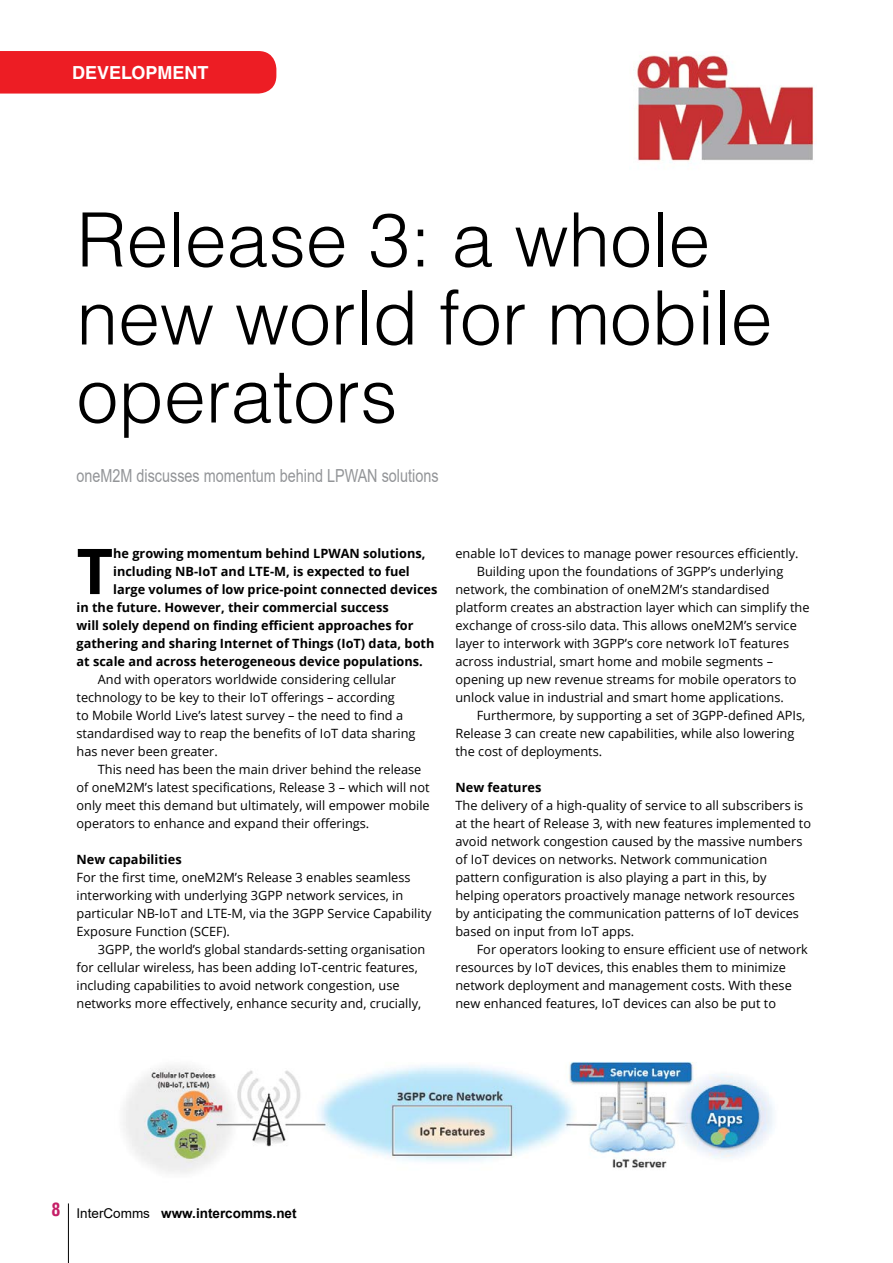
<style>
.page{position:relative;width:893px;height:1263px;background:#fff}
.page>*{position:absolute;margin:0;border:0;box-sizing:border-box;transform-origin:0 0}
.t1{font:300 75px/78px "Helvetica LT Std";color:#000}
.t2{font:700 63.15px "Open Sans";color:#000}
.t3{font:18px "Arial";color:#939598;scale:.8 1}
.t4{font:700 18px "Helvetica LT Std";color:#fff}
.t5{font:700 condensed 18px "Helvetica LT Std";color:#c51f67}
.t6{font:700 13.5px "Arial";color:#000}
.t7{font:12.75px/18px "Open Sans";color:#000}
.t8{font:700 12.75px "Open Sans";color:#000}
.s1{font-weight:400}
</style>
<div class="page">
<hr style="left:68px;top:1203px;width:1px;height:60px;background:#000">
<div style="left:0;top:51px;width:276px;height:43px;background:#ed1d24"></div>
<img style="left:636px;top:55px;width:178px;height:108px">
<img style="left:123px;top:1061px;width:651px;height:112px">
<h3 class="t4" style="left:72px;top:61px;width:138px">DEVELOPMENT</h3>
<h1 class="t1" style="left:77px;top:200px;width:697px">Release 3: a whole new world for mobile operators</h1>
<h3 class="t3" style="left:77px;top:463px;width:454px">oneM2M discusses momentum behind LPWAN solutions</h3>
<h2 class="t2" style="left:77px;top:526px;width:38px">T</h2>
<p class="t8" style="left:113px;top:544px;width:314px">he growing momentum behind LPWAN solutions,</p>
<p class="t8" style="left:113px;top:562px;width:298px">including NB-IoT and LTE-M, is expected to fuel</p>
<p class="t8" style="left:113px;top:580px;width:326px">large volumes of low price-point connected devices</p>
<p class="t8" style="left:77px;top:598px;width:314px">in the future. However, their commercial success</p>
<p class="t8" style="left:77px;top:616px;width:339px">will solely depend on finding efficient approaches for</p>
<p class="t8" style="left:77px;top:634px;width:359px">gathering and sharing Internet of Things (IoT) data, both</p>
<p class="t8" style="left:77px;top:652px;width:348px">at scale and across heterogeneous device populations.</p>
<p class="t7" style="left:77px;top:670px;width:341px;text-indent:21px">And with operators worldwide considering cellular technology to be key to their IoT offerings – according<br>to Mobile World Live’s latest survey – the need to find a standardised way to reap the benefits of IoT data sharing has never been greater.</p>
<p class="t7" style="left:77px;top:760px;width:355px;text-indent:21px">This need has been the main driver behind the release of oneM2M’s latest specifications, Release 3 – which will not only meet this demand but ultimately, will empower mobile operators to enhance and expand their offerings.</p>
<p class="t8" style="left:77px;top:850px;width:107px">New capabilities</p>
<p class="t7" style="left:77px;top:868px;width:357px">For the first time, oneM2M’s Release 3 enables seamless interworking with underlying 3GPP network services, in particular NB-IoT and LTE-M, via the 3GPP Service Capability Exposure Function (SCEF).</p>
<p class="t7" style="left:77px;top:940px;width:350px;text-indent:21px">3GPP, the world’s global standards-setting organisation for cellular wireless, has been adding IoT-centric features, including capabilities to avoid network congestion, use networks more effectively, enhance security and, crucially,</p>
<p class="t7" style="left:455px;top:544px;width:344px">enable IoT devices to manage power resources efficiently.</p>
<p class="t7" style="left:477px;top:562px;width:308px">Building upon the foundations of 3GPP’s underlying</p>
<p class="t7" style="left:455px;top:580px;width:315px">network, the combination of oneM2M’s standardised</p>
<p class="t7" style="left:455px;top:598px;width:356px">platform creates an abstraction layer which can simplify the</p>
<p class="t7" style="left:455px;top:616px;width:343px">exchange of cross-silo data. This allows oneM2M’s service</p>
<p class="t7" style="left:455px;top:634px;width:335px">layer to interwork with 3GPP’s core network IoT features</p>
<p class="t7" style="left:455px;top:652px;width:319px">across industrial, smart home and mobile segments –</p>
<p class="t7" style="left:455px;top:670px;width:343px">opening up new revenue streams for mobile operators to</p>
<p class="t7" style="left:455px;top:688px;width:330px">unlock value in industrial and smart home applications.</p>
<p class="t7" style="left:477px;top:706px;width:330px">Furthermore, by supporting a set of 3GPP-defined APIs,</p>
<p class="t7" style="left:455px;top:724px;width:340px">Release 3 can create new capabilities, while also lowering</p>
<p class="t7" style="left:455px;top:742px;width:148px">the cost of deployments.</p>
<p class="t8" style="left:455px;top:778px;width:87px">New features</p>
<p class="t7" style="left:455px;top:796px;width:357px">The delivery of a high-quality of service to all subscribers is at the heart of Release 3, with new features implemented to avoid network congestion caused by the massive numbers of IoT devices on networks. Network communication pattern configuration is also playing a part in this, by helping operators proactively manage network resources by anticipating the communication patterns of IoT devices based on input from IoT apps.</p>
<p class="t7" style="left:455px;top:940px;width:354px;text-indent:21px">For operators looking to ensure efficient use of network resources by IoT devices, this enables them to minimize network deployment and management costs. With these new enhanced features, IoT devices can also be put to</p>
<h3 class="t5" style="left:52px;top:1198px;width:10px">8</h3>
<p class="t6" style="left:77px;top:1203px;width:222px"><span class="s1">InterComms</span> www.intercomms.net</p>
</div>
